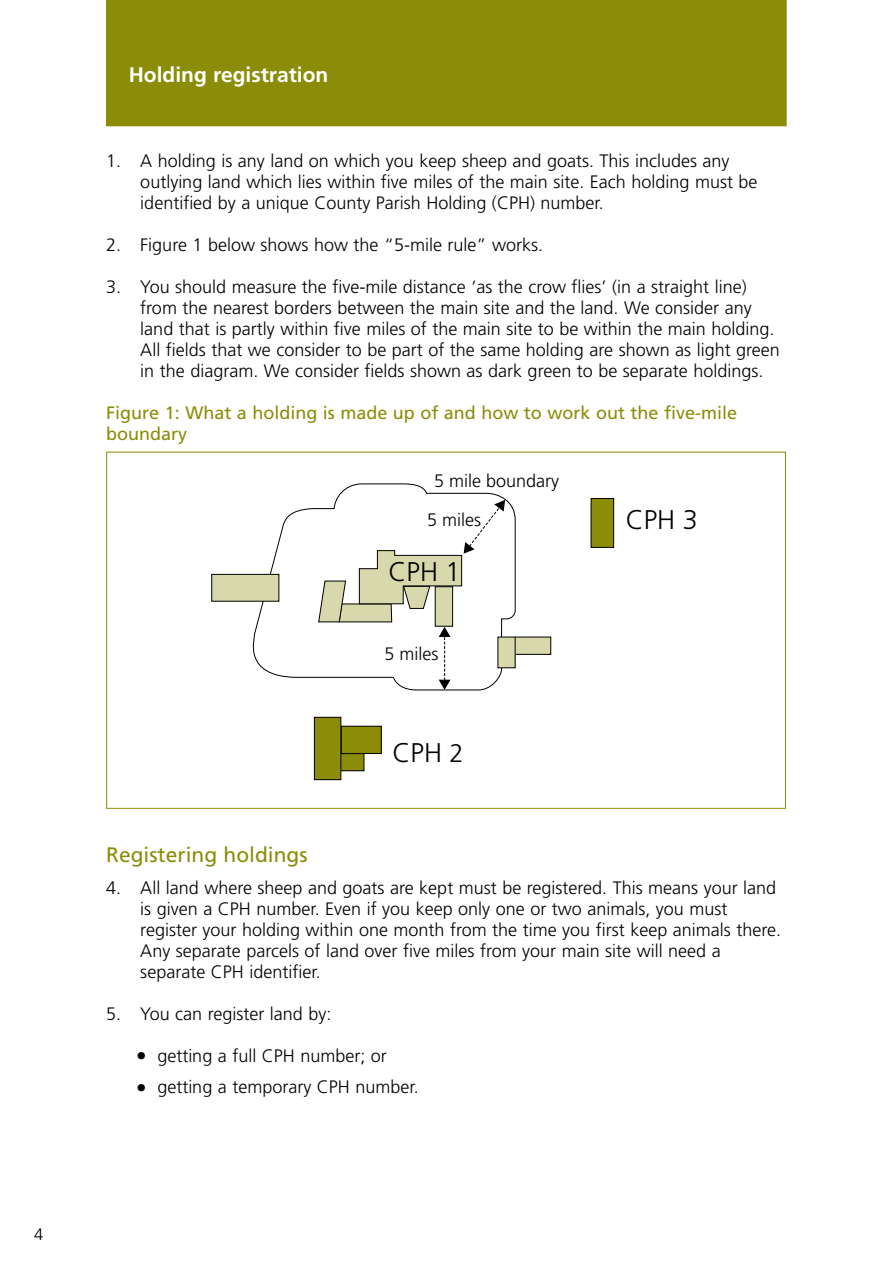
<style>
.page{position:relative;width:893px;height:1263px;background:#fff}
.page>*{position:absolute;margin:0;border:0;box-sizing:border-box;transform-origin:0 0}
.t1{font:300 27px "Frutiger";color:#000}
.t2{font:700 21px "Frutiger LT Std";color:#fff}
.t3{font:21px "Frutiger LT Std";color:#8b8d09}
.t4{font:300 18px/21px "Frutiger LT Std";color:#000}
.t5{font:18px/21px "Frutiger LT Std";color:#8b8d09}
.t6{font:300 18px/39.3px "Frutiger";color:#000}
.t7{font:300 16.5px "Frutiger LT Std";color:#000}
.s1{font-size:25.5px}
.s2{font-size:21px}
</style>
<div class="page">
<div style="left:106px;top:0;width:681px;height:126px;background:#8b8d09"></div>
<svg style="left:242px;top:483px;width:274px;height:208px"></svg>
<div style="left:341px;top:726px;width:40px;height:27px;background:#8b8d09"></div>
<div style="left:341px;top:726px;width:41px;height:28px;border:1px solid #000"></div>
<div style="left:515px;top:637px;width:36px;height:17px;background:#d7d8ab"></div>
<div style="left:515px;top:637px;width:36px;height:18px;border:1px solid #000"></div>
<div style="left:498px;top:637px;width:17px;height:31px;background:#d7d8ab"></div>
<div style="left:337px;top:754px;width:27px;height:17px;background:#8b8d09"></div>
<div style="left:337px;top:753px;width:27px;height:18px;border:1px solid #000"></div>
<div style="left:314px;top:717px;width:27px;height:63px;background:#8b8d09"></div>
<div style="left:314px;top:717px;width:27px;height:63px;border:1px solid #000"></div>
<div style="left:591px;top:498px;width:23px;height:49px;background:#8b8d09"></div>
<div style="left:591px;top:498px;width:23px;height:50px;border:1px solid #000"></div>
<div style="left:211px;top:574px;width:68px;height:28px;background:#d7d8ab;border:1px solid #000"></div>
<svg style="left:318px;top:500px;width:188px;height:190px"></svg>
<p class="t7" style="left:34px;top:1225px;width:11px">4</p>
<p class="t2" style="left:129px;top:62px;width:201px">Holding registration</p>
<p class="t4" style="left:140px;top:150px;width:619px;text-indent:-34px">1. A holding is any land on which you keep sheep and goats. This includes any outlying land which lies within five miles of the main site. Each holding must be identified by a unique County Parish Holding (CPH) number.</p>
<p class="t4" style="left:106px;top:234px;width:438px">2. Figure 1 below shows how the “5-mile rule” works.</p>
<p class="t4" style="left:140px;top:276px;width:641px;text-indent:-34px">3. You should measure the five-mile distance ‘as the crow flies’ (in a straight line) from the nearest borders between the main site and the land. We consider any land that is partly within five miles of the main site to be within the main holding.<br>All fields that we consider to be part of the same holding are shown as light green in the diagram. We consider fields shown as dark green to be separate holdings.</p>
<p class="t5" style="left:106px;top:402px;width:632px">Figure 1: What a holding is made up of and how to work out the five-mile boundary</p>
<p class="t6" style="left:427px;top:461px;width:134px;text-indent:7px">5 mile boundary<br>5 miles</p>
<h1 class="t1" style="left:389px;top:556px;width:74px">CPH 1</h1>
<p class="t6" style="left:385px;top:634px;width:55px">5 miles</p>
<h1 class="t1" style="left:393px;top:737px;width:73px">CPH <span class="s1">2</span></h1>
<h1 class="t1" style="left:626px;top:504px;width:74px">CPH 3</h1>
<p class="t3" style="left:106px;top:842px;width:203px">Registering holdings</p>
<p class="t4" style="left:140px;top:877px;width:642px;text-indent:-34px">4. All land where sheep and goats are kept must be registered. This means your land is given a CPH number. Even if you keep only one or two animals, you must register your holding within one month from the time you first keep animals there.<br>Any separate parcels of land over five miles from your main site will need a separate CPH identifier.</p>
<p class="t4" style="left:106px;top:1003px;width:227px">5. You can register land by:</p>
<p class="t4" style="left:136px;top:1045px;width:252px"><span class="s2">•</span> getting a full CPH number; or</p>
<p class="t4" style="left:136px;top:1077px;width:284px"><span class="s2">•</span> getting a temporary CPH number.</p>
</div>
